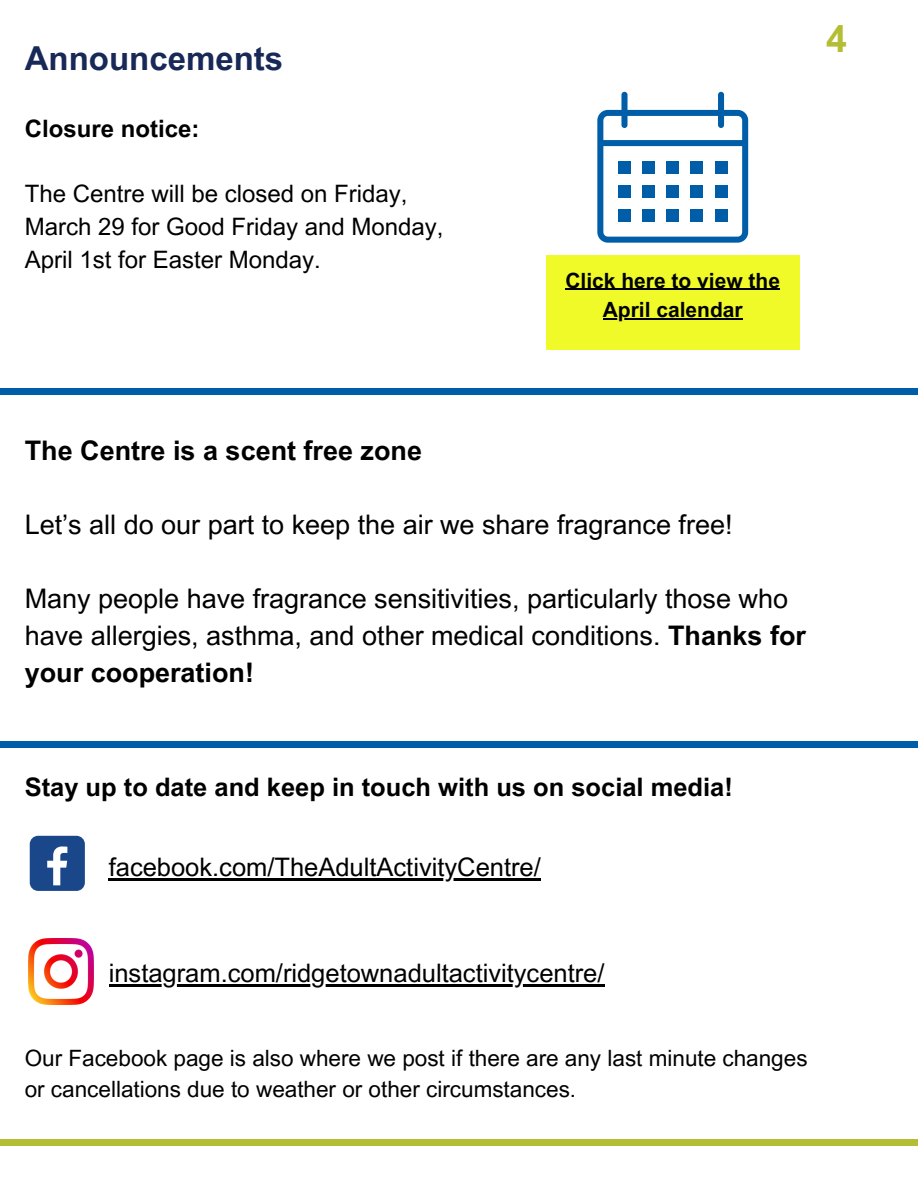
<style>
.page{position:relative;width:918px;height:1188px;background:#fff}
.page>*{position:absolute;margin:0;border:0;box-sizing:border-box;transform-origin:0 0}
.t1{font:700 37.5px "Arial MT Pro";color:#b3be35}
.t2{font:700 33px "Arial MT Pro";color:#182857}
.t3{font:27px/37.2px "Arial MT Pro";color:#000}
.t4{font:700 27px "Arial MT Pro";color:#000}
.t5{font:25.5px "Arial MT Pro";color:#000}
.t6{font:700 25.5px "Arial MT Pro";color:#000}
.t7{font:24px/32.7px "Arial MT Pro";color:#000}
.t8{font:700 24px "Arial MT Pro";color:#000}
.t9{font:22.5px/31.5px "Arial MT Pro";color:#000}
.t10{font:700 21px/29.2px "Arial MT Pro";color:#000;text-align:center}
.s1{font-weight:700}
</style>
<div class="page">
<div style="left:0;top:1140px;width:918px;height:5px;background:#b3be35"></div>
<div style="left:0;top:742px;width:918px;height:6px;background:#005da8"></div>
<div style="left:30px;top:836px;width:55px;height:55px;background:#1a4789;border-radius:8px"></div>
<svg style="left:47px;top:846px;width:20px;height:39px"></svg>
<img style="left:29px;top:939px;width:65px;height:65px">
<hr style="left:109px;top:878px;width:432px;height:2px;background:#000">
<hr style="left:109px;top:984px;width:496px;height:3px;background:#000">
<div style="left:0;top:389px;width:918px;height:6px;background:#005da8"></div>
<div style="left:546px;top:255px;width:254px;height:95px;background:#f0fa28"></div>
<hr style="left:565px;top:289px;width:215px;height:1px;background:#000">
<hr style="left:603px;top:318px;width:140px;height:1px;background:#000">
<svg style="left:597px;top:92px;width:151px;height:151px"></svg>
<div style="left:618px;top:161px;width:13px;height:12px;background:#005da8"></div>
<div style="left:643px;top:161px;width:12px;height:12px;background:#005da8"></div>
<div style="left:667px;top:161px;width:12px;height:12px;background:#005da8"></div>
<div style="left:691px;top:161px;width:12px;height:12px;background:#005da8"></div>
<div style="left:715px;top:161px;width:12px;height:12px;background:#005da8"></div>
<div style="left:618px;top:185px;width:13px;height:12px;background:#005da8"></div>
<div style="left:643px;top:185px;width:12px;height:12px;background:#005da8"></div>
<div style="left:667px;top:185px;width:12px;height:12px;background:#005da8"></div>
<div style="left:691px;top:185px;width:12px;height:12px;background:#005da8"></div>
<div style="left:715px;top:185px;width:12px;height:12px;background:#005da8"></div>
<div style="left:618px;top:209px;width:13px;height:13px;background:#005da8"></div>
<div style="left:643px;top:209px;width:12px;height:13px;background:#005da8"></div>
<div style="left:667px;top:209px;width:12px;height:13px;background:#005da8"></div>
<div style="left:691px;top:209px;width:12px;height:13px;background:#005da8"></div>
<div style="left:715px;top:209px;width:12px;height:13px;background:#005da8"></div>
<p class="t2" style="left:25px;top:46px;width:260px">Announcements</p>
<p class="t8" style="left:25px;top:120px;width:176px">Closure notice:</p>
<p class="t7" style="left:25px;top:181px;width:420px">The Centre will be closed on Friday,<br>March 29 for Good Friday and Monday,<br>April 1st for Easter Monday.</p>
<h1 class="t1" style="left:826px;top:24px;width:22px">4</h1>
<p class="t10" style="left:565px;top:268px;width:216px">Click here to view the<br>April calendar</p>
<p class="t4" style="left:25px;top:440px;width:399px">The Centre is a scent free zone</p>
<p class="t3" style="left:25px;top:509px;width:709px">Let’s all do our part to keep the air we share fragrance free!</p>
<p class="t3" style="left:25px;top:583px;width:783px">Many people have fragrance sensitivities, particularly those who have allergies, asthma, and other medical conditions. <span class="s1">Thanks for your cooperation!</span></p>
<p class="t6" style="left:25px;top:777px;width:710px">Stay up to date and keep in touch with us on social media!</p>
<p class="t5" style="left:109px;top:857px;width:434px">facebook.com/TheAdultActivityCentre/</p>
<p class="t5" style="left:109px;top:964px;width:497px">instagram.com/ridgetownadultactivitycentre/</p>
<p class="t9" style="left:25px;top:1045px;width:784px">Our Facebook page is also where we post if there are any last minute changes or cancellations due to weather or other circumstances.</p>
</div>
